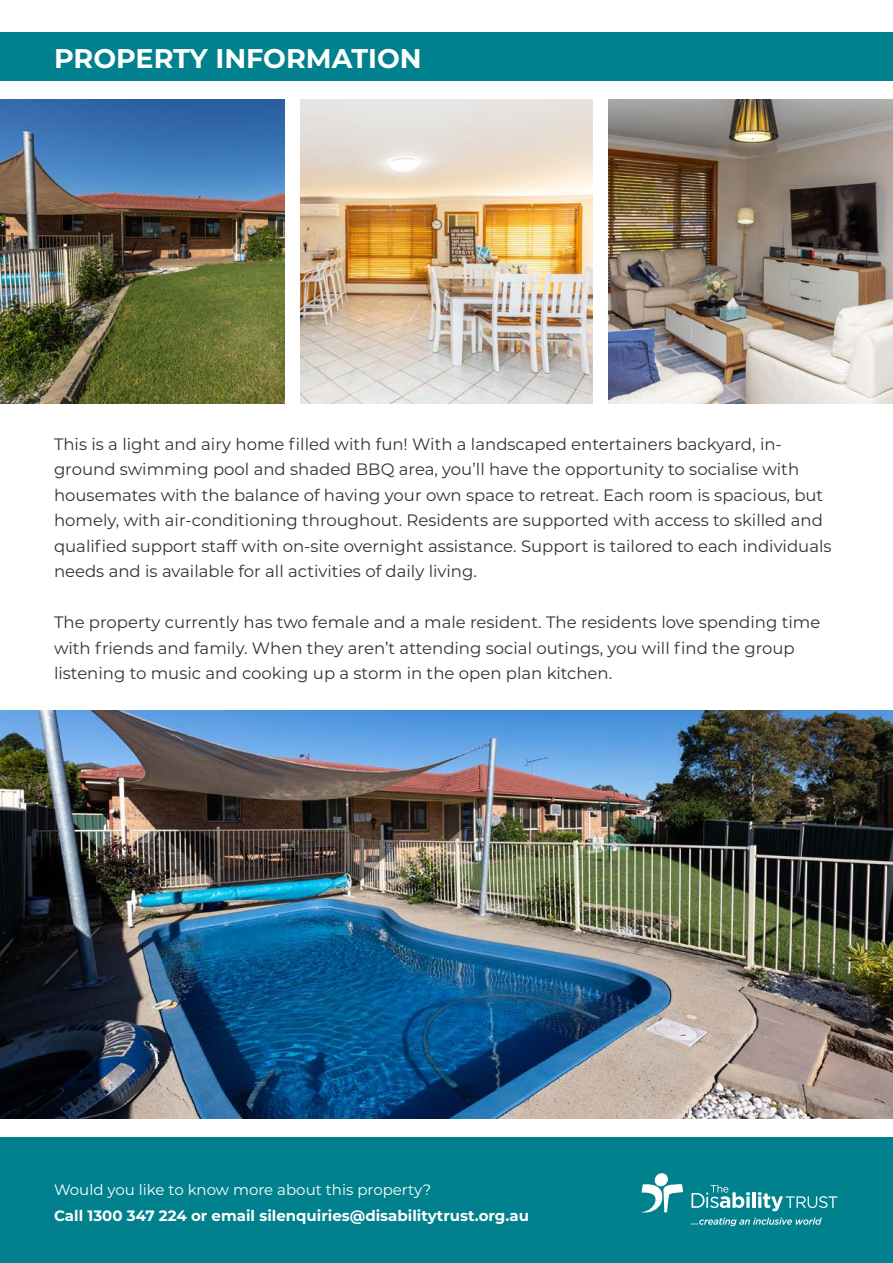
<style>
.page{position:relative;width:893px;height:1263px;background:#fff}
.page>*{position:absolute;margin:0;border:0;box-sizing:border-box;transform-origin:0 0}
.Sub_head{font:700 27px "Montserrat";color:#fff}
.Body{font:16.5px/25.5px "Montserrat";color:#333233}
.t1{font:700 15px "Montserrat";color:#fff}
.t2{font:15px "Montserrat";color:#fff}
</style>
<div class="page">
<div style="left:0;top:33px;width:893px;height:48px;background:#00818d"></div>
<img style="left:0;top:710px;width:893px;height:409px">
<img style="left:0;top:100px;width:284px;height:303px">
<img style="left:300px;top:100px;width:293px;height:303px">
<img style="left:609px;top:100px;width:284px;height:303px">
<div style="left:0;top:1137px;width:893px;height:126px;background:#00818d"></div>
<svg style="left:641px;top:1182px;width:42px;height:31px"></svg>
<div style="left:654px;top:1173px;width:14px;height:13px;background:#fff;border-radius:50%"></div>
<hr style="left:752px;top:1192px;width:3px;height:16px;background:#fff">
<svg style="left:758px;top:1192px;width:79px;height:19px"></svg>
<svg style="left:691px;top:1185px;width:59px;height:23px"></svg>
<svg style="left:691px;top:1217px;width:131px;height:9px"></svg>
<p class="Sub_head" style="left:54px;top:39px;width:369px">PROPERTY INFORMATION</p>
<p class="Body" style="left:54px;top:431px;width:779px">This is a light and airy home filled with fun! With a landscaped entertainers backyard, in&shy;ground swimming pool and shaded BBQ area, you’ll have the opportunity to socialise with housemates with the balance of having your own space to retreat. Each room is spacious, but homely, with air-conditioning throughout. Residents are supported with access to skilled and qualified support staff with on-site overnight assistance. Support is tailored to each individuals needs and is available for all activities of daily living.</p>
<p class="Body" style="left:54px;top:609px;width:768px">The property currently has two female and a male resident. The residents love spending time with friends and family. When they aren’t attending social outings, you will find the group listening to music and cooking up a storm in the open plan kitchen.</p>
<p class="t2" style="left:54px;top:1179px;width:379px">Would you like to know more about this property?</p>
<p class="t1" style="left:54px;top:1204px;width:476px">Call 1300 347 224 or email silenquiries@disabilitytrust.org.au</p>
</div>
